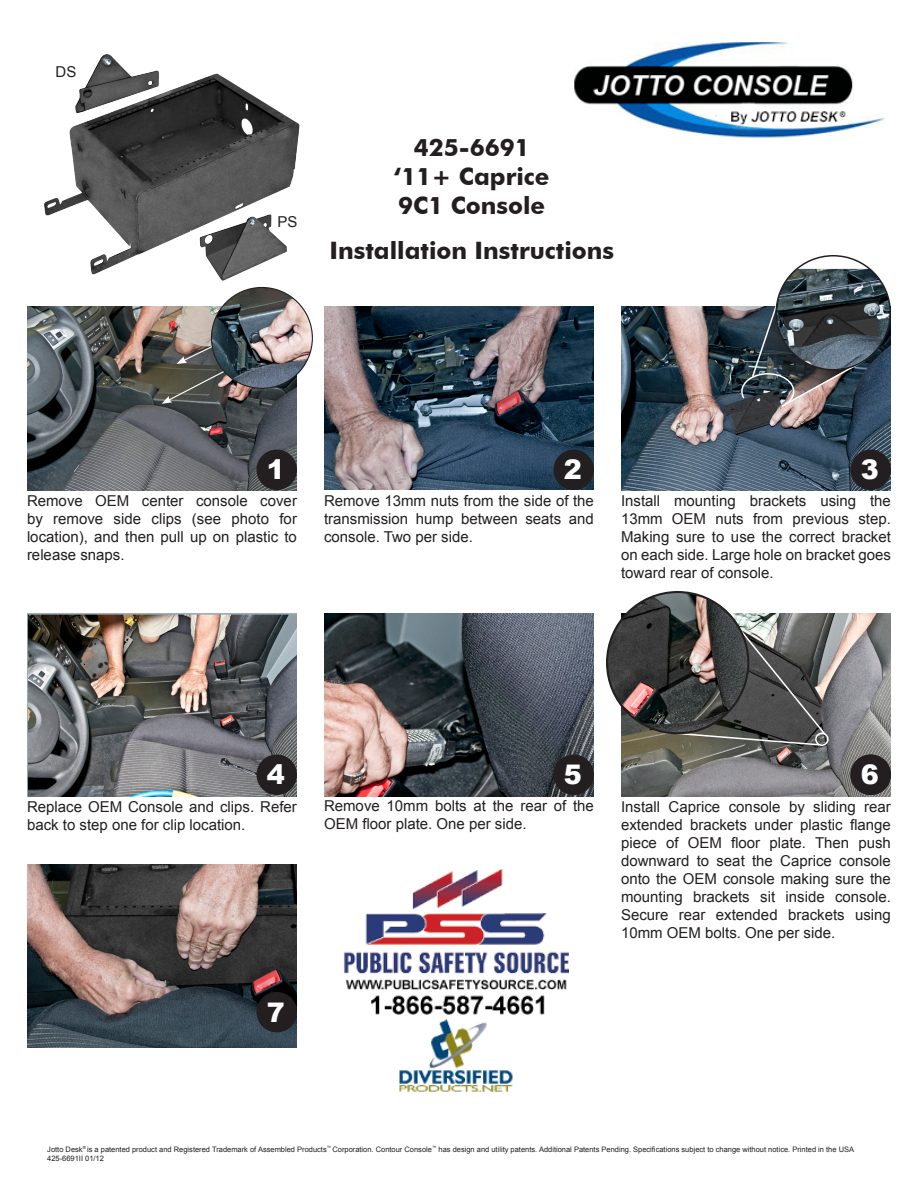
<style>
.page{position:relative;width:918px;height:1188px;background:#fff}
.page>*{position:absolute;margin:0;border:0;box-sizing:border-box;transform-origin:0 0}
.t1{font:900 27px "Arial";color:#fff}
.t2{font:700 24px "Futura BT";color:#231f20}
.t3{font:15px/18px "Arial";color:#231f20;text-align:justify}
.t4{font:7.5px/9px "Arial";color:#231f20}
</style>
<div class="page">
<img style="left:324px;top:307px;width:270px;height:183px">
<img style="left:27px;top:864px;width:270px;height:183px">
<img style="left:621px;top:613px;width:270px;height:184px">
<img style="left:27px;top:307px;width:270px;height:183px">
<img style="left:621px;top:307px;width:270px;height:183px">
<img style="left:27px;top:613px;width:270px;height:184px">
<img style="left:44px;top:73px;width:256px;height:226px">
<div style="left:554px;top:450px;width:40px;height:40px;background:#231f20;border-radius:50%"></div>
<div style="left:256px;top:450px;width:41px;height:40px;background:#231f20;border-radius:50%"></div>
<div style="left:850px;top:450px;width:41px;height:40px;background:#231f20;border-radius:50%"></div>
<img style="left:324px;top:613px;width:270px;height:184px">
<div style="left:256px;top:755px;width:41px;height:40px;background:#231f20;border-radius:50%"></div>
<div style="left:850px;top:755px;width:41px;height:40px;background:#231f20;border-radius:50%"></div>
<div style="left:256px;top:992px;width:41px;height:40px;background:#231f20;border-radius:50%"></div>
<div style="left:554px;top:755px;width:40px;height:40px;background:#231f20;border-radius:50%"></div>
<img style="left:212px;top:288px;width:100px;height:100px;border-radius:50px">
<svg style="left:162px;top:370px;width:63px;height:34px;background:#5a5a52"></svg>
<svg style="left:177px;top:345px;width:36px;height:19px"></svg>
<img style="left:740px;top:306px;width:126px;height:102px">
<img style="left:776px;top:269px;width:114px;height:101px">
<div style="left:776px;top:255px;width:115px;height:115px;border:2px solid #231f20;border-radius:50%"></div>
<div style="left:815px;top:733px;width:14px;height:13px;border:2px solid #fff;border-radius:50%"></div>
<svg style="left:670px;top:626px;width:157px;height:120px;background:#5d5d5b"></svg>
<img style="left:607px;top:592px;width:141px;height:141px;border-radius:71px">
<img style="left:173px;top:198px;width:118px;height:83px">
<img style="left:72px;top:54px;width:91px;height:68px">
<img style="left:574px;top:42px;width:311px;height:96px">
<img style="left:344px;top:869px;width:224px;height:223px">
<p class="t3" style="left:56px;top:63px;width:22px">DS</p>
<p class="t3" style="left:278px;top:213px;width:22px">PS</p>
<p class="t2" style="left:414px;top:133px;width:117px">425-6691</p>
<p class="t2" style="left:394px;top:162px;width:157px">‘11+ Caprice</p>
<p class="t2" style="left:398px;top:191px;width:148px">9C1 Console</p>
<p class="t2" style="left:330px;top:236px;width:286px">Installation Instructions</p>
<p class="t1" style="left:267px;top:455px;width:20px">1</p>
<p class="t1" style="left:564px;top:455px;width:20px">2</p>
<p class="t1" style="left:861px;top:455px;width:20px">3</p>
<p class="t3" style="left:27px;top:492px;width:271px">Remove OEM center console cover by remove side clips (see photo for location), and then pull up on plastic to release snaps.</p>
<p class="t3" style="left:621px;top:492px;width:271px">Install mounting brackets using the 13mm OEM nuts from previous step.<br>Making sure to use the correct bracket on each side. Large hole on bracket goes toward rear of console.</p>
<p class="t3" style="left:324px;top:492px;width:271px">Remove 13mm nuts from the side of the transmission hump between seats and console. Two per side.</p>
<p class="t1" style="left:267px;top:760px;width:20px">4</p>
<p class="t3" style="left:27px;top:798px;width:271px">Replace OEM Console and clips. Refer back to step one for clip location.</p>
<p class="t1" style="left:564px;top:760px;width:20px">5</p>
<p class="t3" style="left:324px;top:797px;width:271px">Remove 10mm bolts at the rear of the<br>OEM floor plate. One per side.</p>
<p class="t1" style="left:267px;top:997px;width:20px">7</p>
<p class="t1" style="left:861px;top:760px;width:20px">2</p>
<p class="t1" style="left:861px;top:760px;width:20px">6</p>
<p class="t3" style="left:621px;top:798px;width:271px">Install Caprice console by sliding rear extended brackets under plastic flange piece of OEM floor plate. Then push downward to seat the Caprice console onto the OEM console making sure the mounting brackets sit inside console.<br>Secure rear extended brackets using 10mm OEM bolts. One per side.</p>
<p class="t4" style="left:47px;top:1145px;width:808px">Jotto Desk<sup>®</sup> is a patented product and Registered Trademark of Assembled Products<sup>™</sup> Corporation. Contour Console<sup>™</sup> has design and utility patents. Additional Patents Pending. Specifications subject to change without notice. Printed in the USA<br>425-6691II 01/12</p>
</div>
